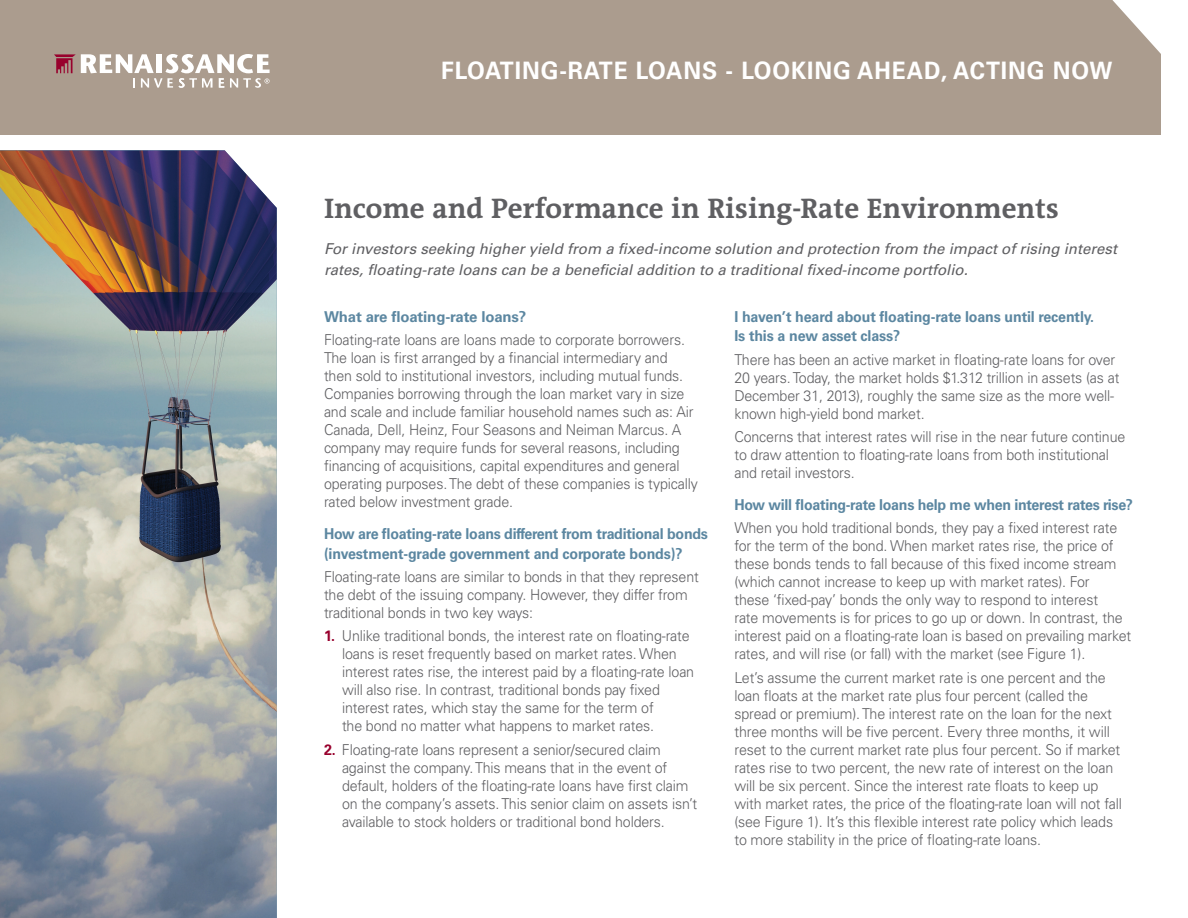
<style>
.page{position:relative;width:1188px;height:918px;background:#fff}
.page>*{position:absolute;margin:0;border:0;box-sizing:border-box;transform-origin:0 0}
.t1{font:700 28.5px "The Antiqua Sun";color:#5f5f62}
.t2{font:700 24px "Univers";letter-spacing:.04em;color:#fff;scale:.95 1}
.Copy{font:300 15px/18px "Univers";letter-spacing:-.01em;color:#5f5f62;scale:.95 1}
.Copy-2{font:700 15px/19.5px "Univers";letter-spacing:-.02em;color:#5c87a1;scale:.95 1}
.t3{font:italic 15px/21px "Univers";color:#5f5f62}
.Copy-3{font:700 15px "Univers";letter-spacing:-.02em;color:#5c87a1}
.s1{font-weight:700;color:#98012d}
</style>
<div class="page">
<img style="left:0;top:150px;width:277px;height:768px">
<div style="left:0;top:0;width:1161px;height:135px;background:#ab9c8e"></div>
<svg style="left:54px;top:54px;width:216px;height:34px"></svg>
<p class="t2" style="left:441px;top:56px;width:708px">FLOATING-RATE LOANS - LOOKING AHEAD, ACTING NOW</p>
<p class="t1" style="left:324px;top:193px;width:736px">Income and Performance in Rising-Rate Environments</p>
<p class="t3" style="left:324px;top:239px;width:795px">For investors seeking higher yield from a fixed-income solution and protection from the impact of rising interest rates, floating-rate loans can be a beneficial addition to a traditional fixed-income portfolio.</p>
<p class="Copy-3" style="left:324px;top:308px;width:204px">What are floating-rate loans?</p>
<p class="Copy" style="left:324px;top:331px;width:395px">Floating-rate loans are loans made to corporate borrowers.<br>The loan is first arranged by a financial intermediary and then sold to institutional investors, including mutual funds.<br>Companies borrowing through the loan market vary in size and scale and include familiar household names such as: Air Canada, Dell, Heinz, Four Seasons and Neiman Marcus. A company may require funds for several reasons, including financing of acquisitions, capital expenditures and general operating purposes. The debt of these companies is typically rated below investment grade.</p>
<p class="Copy-2" style="left:324px;top:524px;width:406px">How are floating-rate loans different from traditional bonds (investment-grade government and corporate bonds)?</p>
<p class="Copy" style="left:324px;top:568px;width:396px">Floating-rate loans are similar to bonds in that they represent the debt of the issuing company. However, they differ from traditional bonds in two key ways:</p>
<p class="Copy" style="left:342px;top:627px;width:372px;text-indent:-18px"><span class="s1">1.</span> Unlike traditional bonds, the interest rate on floating-rate loans is reset frequently based on market rates. When interest rates rise, the interest paid by a floating-rate loan will also rise. In contrast, traditional bonds pay fixed interest rates, which stay the same for the term of<br>the bond no matter what happens to market rates.</p>
<p class="Copy" style="left:342px;top:740px;width:376px;text-indent:-18px"><span class="s1">2.</span> Floating-rate loans represent a senior/secured claim against the company. This means that in the event of default, holders of the floating-rate loans have first claim on the company’s assets. This senior claim on assets isn’t available to stock holders or traditional bond holders.</p>
<p class="Copy-2" style="left:734px;top:307px;width:380px">I haven’t heard about floating-rate loans until recently.<br>Is this a new asset class?</p>
<p class="Copy" style="left:734px;top:350px;width:407px">There has been an active market in floating-rate loans for over 20 years. Today, the market holds $1.312 trillion in assets (as at December 31, 2013), roughly the same size as the more well&shy;known high-yield bond market.</p>
<p class="Copy" style="left:734px;top:428px;width:413px">Concerns that interest rates will rise in the near future continue to draw attention to floating-rate loans from both institutional and retail investors.</p>
<p class="Copy-2" style="left:734px;top:495px;width:421px">How will floating-rate loans help me when interest rates rise?</p>
<p class="Copy" style="left:734px;top:519px;width:419px">When you hold traditional bonds, they pay a fixed interest rate for the term of the bond. When market rates rise, the price of these bonds tends to fall because of this fixed income stream (which cannot increase to keep up with market rates). For<br>these ‘fixed-pay’ bonds the only way to respond to interest<br>rate movements is for prices to go up or down. In contrast, the interest paid on a floating-rate loan is based on prevailing market rates, and will rise (or fall) with the market (see Figure 1).</p>
<p class="Copy" style="left:734px;top:668px;width:409px">Let’s assume the current market rate is one percent and the loan floats at the market rate plus four percent (called the spread or premium). The interest rate on the loan for the next three months will be five percent. Every three months, it will reset to the current market rate plus four percent. So if market rates rise to two percent, the new rate of interest on the loan will be six percent. Since the interest rate floats to keep up with market rates, the price of the floating-rate loan will not fall (see Figure 1). It’s this flexible interest rate policy which leads to more stability in the price of floating-rate loans.</p>
</div>
